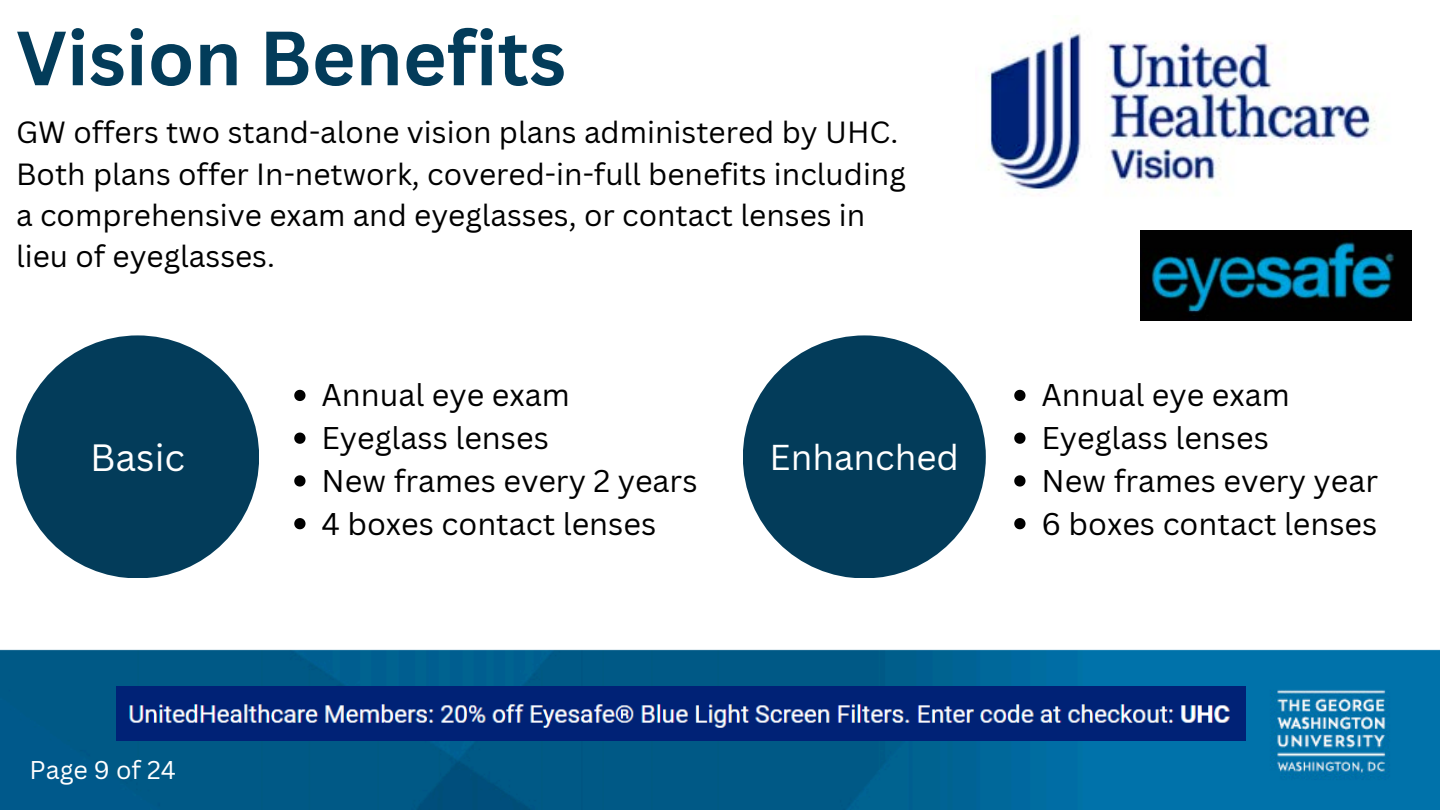
<style>
.page{position:relative;width:1440px;height:810px;background:#fff}
.page>*{position:absolute;margin:0;border:0;box-sizing:border-box;transform-origin:0 0}
.t1{font:700 75px "Canva Sans";color:#033c5a}
.t2{font:37px "Canva Sans";color:#fff}
.t3{font:35px "Canva Sans";color:#fff}
.t4{font:30.6px "Canva Sans";color:#000}
.t5{font:29.8px/41.3px "Canva Sans";color:#000}
.t6{font:25px "Canva Sans";color:#fff}
</style>
<div class="page">
<img style="left:0;top:230px;width:1440px;height:580px">
<img style="left:987px;top:19px;width:396px;height:172px">
<div style="left:16px;top:335px;width:243px;height:243px;background:#033c5a;border-radius:50%"></div>
<svg style="left:294px;top:390px;width:12px;height:11px"></svg>
<svg style="left:294px;top:433px;width:12px;height:11px"></svg>
<svg style="left:294px;top:475px;width:12px;height:12px"></svg>
<svg style="left:294px;top:518px;width:12px;height:11px"></svg>
<div style="left:743px;top:335px;width:243px;height:243px;background:#033c5a;border-radius:50%"></div>
<svg style="left:1014px;top:390px;width:12px;height:11px"></svg>
<svg style="left:1014px;top:433px;width:12px;height:11px"></svg>
<svg style="left:1014px;top:475px;width:12px;height:12px"></svg>
<svg style="left:1014px;top:518px;width:12px;height:11px"></svg>
<img style="left:116px;top:686px;width:1130px;height:55px">
<img style="left:1141px;top:231px;width:270px;height:89px">
<p class="t1" style="left:16px;top:5px;width:551px">Vision Benefits</p>
<p class="t5" style="left:16px;top:111px;width:891px">GW offers two stand-alone vision plans administered by UHC.<br>Both plans offer In-network, covered-in-full benefits including a comprehensive exam and eyeglasses, or contact lenses in lieu of eyeglasses.</p>
<p class="t2" style="left:90px;top:432px;width:96px">Basic</p>
<p class="t4" style="left:321px;top:374px;width:250px">Annual eye exam</p>
<p class="t4" style="left:321px;top:416px;width:229px">Eyeglass lenses</p>
<h1 class="t4" style="left:321px;top:459px;width:378px">New frames every 2 years</h1>
<h3 class="t4" style="left:321px;top:502px;width:336px">4 boxes contact lenses</h3>
<p class="t3" style="left:770px;top:433px;width:191px">Enhanched</p>
<p class="t4" style="left:1041px;top:374px;width:250px">Annual eye exam</p>
<h2 class="t4" style="left:1041px;top:416px;width:229px">Eyeglass lenses</h2>
<p class="t4" style="left:1041px;top:459px;width:338px">New frames every year</p>
<p class="t4" style="left:1041px;top:502px;width:337px">6 boxes contact lenses</p>
<p class="t6" style="left:30px;top:752px;width:148px">Page 9 of 24</p>
</div>
